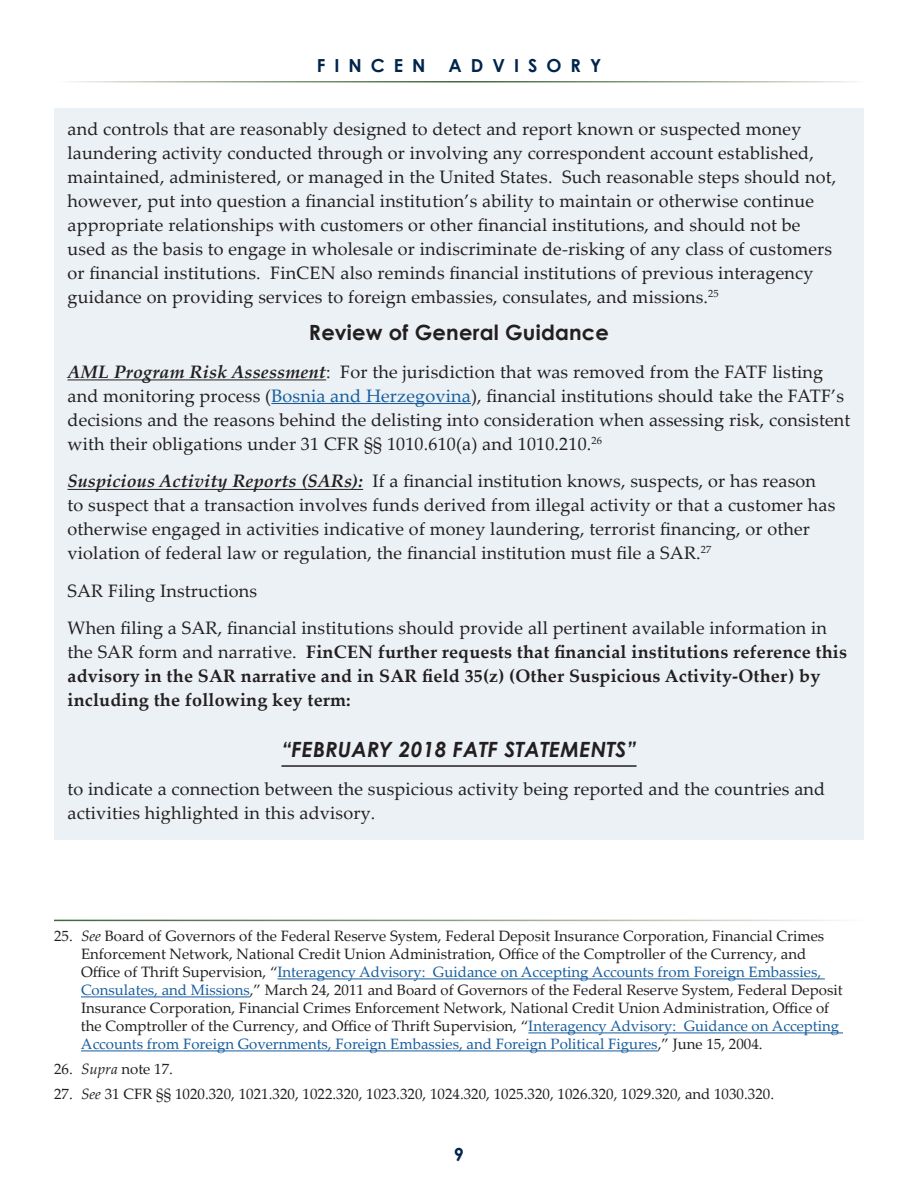
<style>
.page{position:relative;width:918px;height:1188px;background:#fff}
.page>*{position:absolute;margin:0;border:0;box-sizing:border-box;transform-origin:0 0}
.t1{font:italic 700 21px "Century Gothic";letter-spacing:.01em;color:#231f20}
.t2{font:700 21px "Century Gothic";letter-spacing:.01em;color:#231f20}
.t3{font:18px/24px "Palatino Linotype";letter-spacing:.01em;color:#231f20}
.t4{font:700 18px/24px "Palatino Linotype";letter-spacing:.01em;color:#231f20}
.t5{font:700 18px "Century Gothic";letter-spacing:.5em;color:#00254c}
.t6{font:15px/18px "Palatino Linotype";color:#231f20}
.s1{font-weight:700;font-style:italic}
.s2{color:#175d9e}
.s3{font-weight:400}
.s4{font-style:italic}
</style>
<div class="page">
<div style="left:54px;top:108px;width:810px;height:731px;background:#ebf1f4"></div>
<hr style="left:68px;top:379px;width:258px;height:1px;background:#231f20">
<hr style="left:271px;top:403px;width:200px;height:1px;background:#175d9e">
<hr style="left:68px;top:489px;width:295px;height:1px;background:#231f20">
<hr style="left:281px;top:765px;width:356px;height:2px;background:#231f20">
<hr style="left:277px;top:978px;width:548px;height:1px;background:#175d9e">
<hr style="left:81px;top:996px;width:169px;height:1px;background:#175d9e">
<hr style="left:528px;top:1032px;width:315px;height:1px;background:#175d9e">
<hr style="left:81px;top:1050px;width:577px;height:1px;background:#175d9e">
<p class="t5" style="left:317px;top:52px;width:110px">FINCEN</p>
<p class="t5" style="left:449px;top:52px;width:154px">ADVISORY</p>
<p class="t3" style="left:68px;top:116px;width:770px">and controls that are reasonably designed to detect and report known or suspected money laundering activity conducted through or involving any correspondent account established, maintained, administered, or managed in the United States. Such reasonable steps should not, however, put into question a financial institution’s ability to maintain or otherwise continue appropriate relationships with customers or other financial institutions, and should not be used as the basis to engage in wholesale or indiscriminate de-risking of any class of customers or financial institutions. FinCEN also reminds financial institutions of previous interagency guidance on providing services to foreign embassies, consulates, and missions.<sup>25</sup></p>
<p class="t2" style="left:309px;top:317px;width:302px">Review of General Guidance</p>
<p class="t3" style="left:68px;top:359px;width:785px"><span class="s1">AML Program Risk Assessment</span>: For the jurisdiction that was removed from the FATF listing and monitoring process (<span class="s2">Bosnia and Herzegovina</span>), financial institutions should take the FATF’s decisions and the reasons behind the delisting into consideration when assessing risk, consistent with their obligations under 31 CFR §§ 1010.610(a) and 1010.210.<sup>26</sup></p>
<p class="t3" style="left:68px;top:468px;width:769px"><span class="s1">Suspicious Activity Reports (SARs):</span> If a financial institution knows, suspects, or has reason to suspect that a transaction involves funds derived from illegal activity or that a customer has otherwise engaged in activities indicative of money laundering, terrorist financing, or other violation of federal law or regulation, the financial institution must file a SAR.<sup>27</sup></p>
<p class="t3" style="left:68px;top:571px;width:761px;line-height:37.5px">SAR Filing Instructions<br>When filing a SAR, financial institutions should provide all pertinent available information in</p>
<p class="t4" style="left:68px;top:639px;width:781px"><span class="s3">the SAR form and narrative.</span> FinCEN further requests that financial institutions reference this advisory in the SAR narrative and in SAR field 35(z) (Other Suspicious Activity-Other) by including the following key term:</p>
<p class="t1" style="left:281px;top:734px;width:357px">“FEBRUARY 2018 FATF STATEMENTS”</p>
<p class="t3" style="left:68px;top:776px;width:759px">to indicate a connection between the suspicious activity being reported and the countries and activities highlighted in this advisory.</p>
<p class="t6" style="left:81px;top:927px;width:763px;text-indent:-27px">25. <span class="s4">See</span> Board of Governors of the Federal Reserve System, Federal Deposit Insurance Corporation, Financial Crimes Enforcement Network, National Credit Union Administration, Office of the Comptroller of the Currency, and Office of Thrift Supervision, “<span class="s2">Interagency Advisory: Guidance on Accepting Accounts from Foreign Embassies, Consulates, and Missions</span>,” March 24, 2011 and Board of Governors of the Federal Reserve System, Federal Deposit Insurance Corporation, Financial Crimes Enforcement Network, National Credit Union Administration, Office of the Comptroller of the Currency, and Office of Thrift Supervision, “<span class="s2">Interagency Advisory: Guidance on Accepting Accounts from Foreign Governments, Foreign Embassies, and Foreign Political Figures</span>,” June 15, 2004.</p>
<p class="t6" style="left:54px;top:1059px;width:120px">26. <span class="s4">Supra</span> note 17.</p>
<p class="t6" style="left:54px;top:1084px;width:722px">27. <span class="s4">See</span> 31 CFR §§ 1020.320, 1021.320, 1022.320, 1023.320, 1024.320, 1025.320, 1026.320, 1029.320, and 1030.320.</p>
<p class="t5" style="left:454px;top:1141px;width:12px">9</p>
</div>
